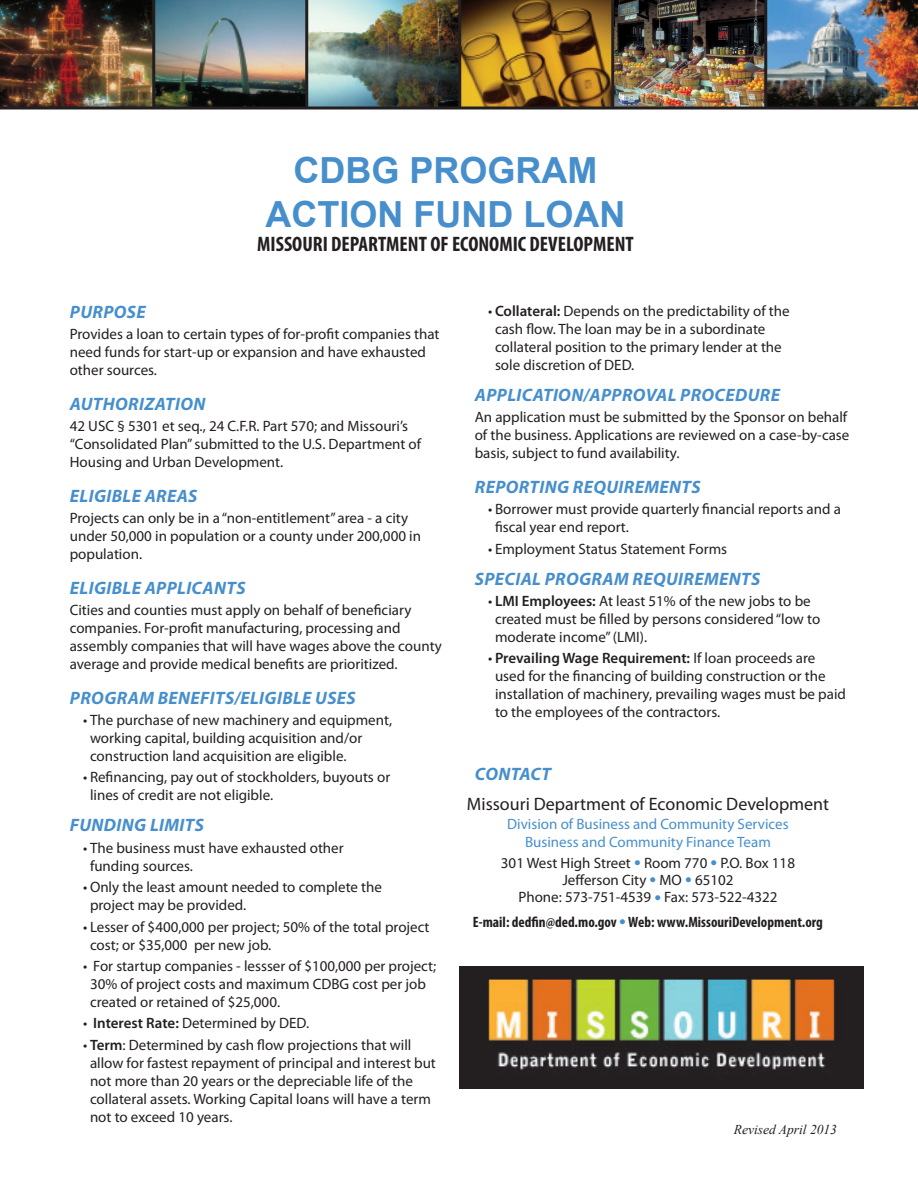
<style>
.page{position:relative;width:918px;height:1188px;background:#fff}
.page>*{position:absolute;margin:0;border:0;box-sizing:border-box;transform-origin:0 0}
._1_Program_Heading{font:700 36px/43.2px "Arial";color:#468fcc;text-align:center}
._2_MODED_line{font:700 condensed 21px "Myriad Pro";color:#231f20}
._3_Sub_Headings{font:italic 700 18px "Myriad Pro";letter-spacing:.02em;color:#468fcc}
._4_Body_Text{font:18px "Myriad Pro";color:#231f20}
._5_Bulleted_body_tex{font:15px/18px "Myriad Pro";color:#231f20}
._4_Body_Text-2{font:15px/18px "Myriad Pro";color:#231f20}
._4_Body_Text-3{font:15px "Myriad Pro";color:#468fcc}
._4_Body_Text-4{font:700 condensed 15px "Myriad Pro";color:#231f20}
.t1{font:italic 13.5px "Times New Roman";color:#231f20}
.s1{font-weight:600}
.s2{font-size:24px;color:#468fcc}
.s3{font-weight:400;font-stretch:normal;font-size:24px;color:#468fcc}
</style>
<div class="page">
<img style="left:459px;top:967px;width:405px;height:121px">
<img style="left:0;top:0;width:918px;height:106px">
<svg style="left:0;top:106px;width:918px;height:4px;background:#44403e"></svg>
<hr style="left:152px;top:0;width:3px;height:108px;background:#231f20">
<hr style="left:305px;top:0;width:3px;height:108px;background:#231f20">
<hr style="left:458px;top:0;width:3px;height:108px;background:#231f20">
<hr style="left:611px;top:0;width:3px;height:108px;background:#231f20">
<hr style="left:764px;top:0;width:3px;height:108px;background:#231f20">
<p class="_1_Program_Heading" style="left:266px;top:150px;width:361px">CDBG PROGRAM<br>ACTION FUND LOAN</p>
<p class="_2_MODED_line" style="left:257px;top:231px;width:378px">MISSOURI DEPARTMENT OF ECONOMIC DEVELOPMENT</p>
<p class="_3_Sub_Headings" style="left:70px;top:300px;width:77px">PURPOSE</p>
<p class="_4_Body_Text-2" style="left:70px;top:325px;width:371px">Provides a loan to certain types of for-profit companies that need funds for start-up or expansion and have exhausted other sources.</p>
<p class="_3_Sub_Headings" style="left:70px;top:392px;width:137px">AUTHORIZATION</p>
<p class="_4_Body_Text-2" style="left:70px;top:417px;width:353px">42 USC § 5301 et seq., 24 C.F.R. Part 570; and Missouri’s “Consolidated Plan” submitted to the U.S. Department of<br>Housing and Urban Development.</p>
<p class="_3_Sub_Headings" style="left:70px;top:484px;width:129px">ELIGIBLE AREAS</p>
<p class="_4_Body_Text-2" style="left:70px;top:509px;width:353px">Projects can only be in a “non-entitlement” area - a city under 50,000 in population or a county under 200,000 in population.</p>
<p class="_3_Sub_Headings" style="left:70px;top:576px;width:177px">ELIGIBLE APPLICANTS</p>
<p class="_4_Body_Text-2" style="left:70px;top:601px;width:374px">Cities and counties must apply on behalf of beneficiary companies. For-profit manufacturing, processing and assembly companies that will have wages above the county average and provide medical benefits are prioritized.</p>
<p class="_3_Sub_Headings" style="left:70px;top:686px;width:287px">PROGRAM BENEFITS/ELIGIBLE USES</p>
<p class="_5_Bulleted_body_tex" style="left:90px;top:711px;width:304px;text-indent:-7px">• The purchase of new machinery and equipment, working capital, building acquisition and/or construction land acquisition are eligible.</p>
<p class="_5_Bulleted_body_tex" style="left:90px;top:768px;width:302px;text-indent:-7px">• Refinancing, pay out of stockholders, buyouts or lines of credit are not eligible.</p>
<p class="_3_Sub_Headings" style="left:70px;top:814px;width:136px">FUNDING LIMITS</p>
<p class="_5_Bulleted_body_tex" style="left:90px;top:838px;width:255px;text-indent:-7px">• The business must have exhausted other funding sources.</p>
<p class="_5_Bulleted_body_tex" style="left:90px;top:878px;width:294px;text-indent:-7px">• Only the least amount needed to complete the project may be provided.</p>
<p class="_5_Bulleted_body_tex" style="left:90px;top:917px;width:341px;text-indent:-7px">• Lesser of $400,000 per project; 50% of the total project cost; or $35,000 per new job.</p>
<p class="_5_Bulleted_body_tex" style="left:90px;top:957px;width:348px;text-indent:-7px">• For startup companies - lessser of $100,000 per project;<br>30% of project costs and maximum CDBG cost per job created or retained of $25,000.</p>
<p class="_5_Bulleted_body_tex" style="left:83px;top:1014px;width:227px">• <span class="s1">Interest Rate:</span> Determined by DED.</p>
<p class="_5_Bulleted_body_tex" style="left:90px;top:1035px;width:347px;text-indent:-7px">• <span class="s1">Term</span>: Determined by cash flow projections that will allow for fastest repayment of principal and interest but not more than 20 years or the depreciable life of the collateral assets. Working Capital loans will have a term not to exceed 10 years.</p>
<p class="_5_Bulleted_body_tex" style="left:495px;top:301px;width:296px;text-indent:-7px">• <span class="s1">Collateral:</span> Depends on the predictability of the cash flow. The loan may be in a subordinate collateral position to the primary lender at the sole discretion of DED.</p>
<p class="_3_Sub_Headings" style="left:475px;top:383px;width:307px">APPLICATION/APPROVAL PROCEDURE</p>
<p class="_4_Body_Text-2" style="left:475px;top:408px;width:376px">An application must be submitted by the Sponsor on behalf of the business. Applications are reviewed on a case-by-case basis, subject to fund availability.</p>
<p class="_3_Sub_Headings" style="left:475px;top:475px;width:227px">REPORTING REQUIREMENTS</p>
<p class="_5_Bulleted_body_tex" style="left:495px;top:500px;width:347px;text-indent:-7px">• Borrower must provide quarterly financial reports and a fiscal year end report.</p>
<p class="_5_Bulleted_body_tex" style="left:488px;top:539px;width:240px">• Employment Status Statement Forms</p>
<p class="_3_Sub_Headings" style="left:475px;top:567px;width:287px">SPECIAL PROGRAM REQUIREMENTS</p>
<p class="_5_Bulleted_body_tex" style="left:495px;top:592px;width:327px;text-indent:-7px">• <span class="s1">LMI Employees:</span> At least 51% of the new jobs to be created must be filled by persons considered “low to moderate income”(LMI).</p>
<p class="_5_Bulleted_body_tex" style="left:495px;top:649px;width:352px;text-indent:-7px">• <span class="s1">Prevailing Wage Requirement:</span> If loan proceeds are used for the financing of building construction or the installation of machinery, prevailing wages must be paid to the employees of the contractors.</p>
<p class="_3_Sub_Headings" style="left:475px;top:762px;width:77px">CONTACT</p>
<p class="_4_Body_Text" style="left:467px;top:793px;width:364px">Missouri Department of Economic Development</p>
<p class="_4_Body_Text-3" style="left:507px;top:814px;width:283px">Division of Business and Community Services</p>
<p class="_4_Body_Text-3" style="left:525px;top:833px;width:247px">Business and Community Finance Team</p>
<p class="_4_Body_Text-2" style="left:501px;top:853px;width:296px">301 West High Street <span class="s2">•</span> Room 770 <span class="s2">•</span> P.O. Box 118</p>
<p class="_4_Body_Text-2" style="left:562px;top:870px;width:173px">Jefferson City <span class="s2">•</span> MO <span class="s2">•</span> 65102</p>
<p class="_4_Body_Text-2" style="left:518px;top:888px;width:261px">Phone: 573-751-4539 <span class="s2">•</span> Fax: 573-522-4322</p>
<p class="_4_Body_Text-4" style="left:473px;top:912px;width:352px">E-mail: dedfin@ded.mo.gov <span class="s3">•</span> Web: www.MissouriDevelopment.org</p>
<p class="t1" style="left:734px;top:1120px;width:105px">Revised April 2013</p>
</div>
